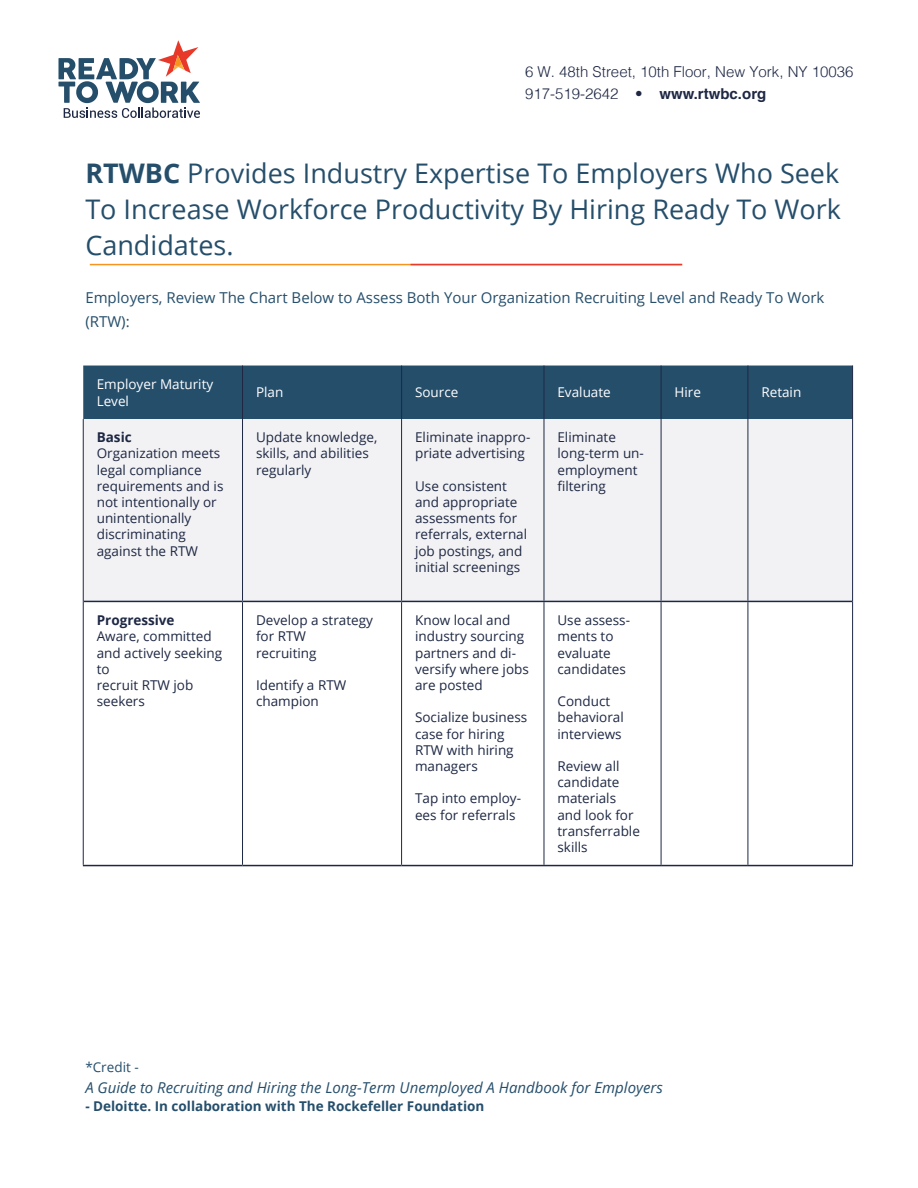
<style>
.page{position:relative;width:918px;height:1188px;background:#fff}
.page>*{position:absolute;margin:0;border:0;box-sizing:border-box;transform-origin:0 0}
.t1{font:27px/36px "Open Sans";color:#254e6b;text-align:justify}
.t2{font:15px/24px "Open Sans";color:#254e6b}
.t3{font:italic 15px "Open Sans";color:#254e6b}
.t4{font:300 15px/22.5px "Helvetica";color:#1e2844}
.t5{font:13.5px/16.2px "Open Sans";color:#1e2844}
.t6{font:700 13.5px "Open Sans";color:#254e6b}
.t7{font:13.5px/16.2px "Open Sans";color:#fff}
.t8{font:700 13.5px "Open Sans";color:#1e2844}
.t9{font:13.5px "Open Sans";color:#254e6b}
.s1{font-weight:700}
</style>
<div class="page">
<svg style="left:58px;top:40px;width:142px;height:78px"></svg>
<hr style="left:90px;top:264px;width:592px;height:1px;background:#f79420">
<hr style="left:411px;top:264px;width:271px;height:1px;background:#e73a2a">
<div style="left:83px;top:366px;width:769px;height:53px;background:#254e6b"></div>
<div style="left:84px;top:419px;width:768px;height:182px;background:#f2f2f4"></div>
<hr style="left:83px;top:865px;width:160px;height:1px;background:#1e2844">
<hr style="left:243px;top:865px;width:159px;height:1px;background:#1e2844">
<hr style="left:402px;top:865px;width:142px;height:1px;background:#1e2844">
<hr style="left:544px;top:865px;width:117px;height:1px;background:#1e2844">
<hr style="left:661px;top:865px;width:87px;height:1px;background:#1e2844">
<hr style="left:748px;top:865px;width:105px;height:1px;background:#1e2844">
<hr style="left:83px;top:419px;width:1px;height:182px;background:#1e2844">
<hr style="left:83px;top:601px;width:1px;height:264px;background:#1e2844">
<hr style="left:242px;top:366px;width:1px;height:53px;background:#1e2844">
<hr style="left:242px;top:419px;width:1px;height:182px;background:#1e2844">
<hr style="left:242px;top:602px;width:1px;height:263px;background:#1e2844">
<hr style="left:401px;top:366px;width:1px;height:53px;background:#1e2844">
<hr style="left:401px;top:419px;width:1px;height:182px;background:#1e2844">
<hr style="left:401px;top:602px;width:1px;height:263px;background:#1e2844">
<hr style="left:544px;top:366px;width:1px;height:53px;background:#1e2844">
<hr style="left:544px;top:419px;width:1px;height:182px;background:#1e2844">
<hr style="left:544px;top:602px;width:1px;height:263px;background:#1e2844">
<hr style="left:661px;top:366px;width:1px;height:53px;background:#1e2844">
<hr style="left:748px;top:366px;width:1px;height:53px;background:#1e2844">
<hr style="left:852px;top:366px;width:1px;height:53px;background:#1e2844">
<hr style="left:661px;top:419px;width:1px;height:182px;background:#1e2844">
<hr style="left:748px;top:419px;width:1px;height:182px;background:#1e2844">
<hr style="left:852px;top:419px;width:1px;height:182px;background:#1e2844">
<hr style="left:661px;top:602px;width:1px;height:263px;background:#1e2844">
<hr style="left:748px;top:602px;width:1px;height:263px;background:#1e2844">
<hr style="left:852px;top:601px;width:1px;height:264px;background:#1e2844">
<hr style="left:84px;top:601px;width:159px;height:1px;background:#1e2844">
<hr style="left:243px;top:601px;width:159px;height:1px;background:#1e2844">
<hr style="left:402px;top:601px;width:142px;height:1px;background:#1e2844">
<hr style="left:544px;top:601px;width:117px;height:1px;background:#1e2844">
<hr style="left:661px;top:601px;width:87px;height:1px;background:#1e2844">
<hr style="left:748px;top:601px;width:104px;height:1px;background:#1e2844">
<p class="t4" style="left:525px;top:59px;width:330px">6 W. 48th Street, 10th Floor, New York, NY 10036<br>917-519-2642 • <span class="s1">www.rtwbc.org</span></p>
<h1 class="t1" style="left:85px;top:154px;width:757px"><span class="s1">RTWBC</span> Provides Industry Expertise To Employers Who Seek To Increase Workforce Productivity By Hiring Ready To Work Candidates.</h1>
<p class="t2" style="left:85px;top:285px;width:741px">Employers, Review The Chart Below to Assess Both Your Organization Recruiting Level and Ready To Work (RTW):</p>
<p class="t7" style="left:97px;top:376px;width:118px">Employer Maturity<br>Level</p>
<p class="t7" style="left:256px;top:384px;width:29px">Plan</p>
<p class="t7" style="left:415px;top:384px;width:45px">Source</p>
<p class="t7" style="left:557px;top:384px;width:55px">Evaluate</p>
<p class="t7" style="left:675px;top:384px;width:28px">Hire</p>
<p class="t7" style="left:761px;top:384px;width:41px">Retain</p>
<p class="t8" style="left:97px;top:428px;width:36px">Basic</p>
<p class="t5" style="left:97px;top:445px;width:128px">Organization meets legal compliance requirements and is not intentionally or unintentionally discriminating against the RTW</p>
<p class="t5" style="left:557px;top:429px;width:88px">Eliminate long-term un&shy;employment filtering</p>
<p class="t5" style="left:256px;top:429px;width:123px">Update knowledge, skills, and abilities regularly</p>
<p class="t5" style="left:415px;top:429px;width:117px">Eliminate inappro&shy;priate advertising</p>
<p class="t5" style="left:415px;top:477px;width:114px">Use consistent and appropriate assessments for referrals, external job postings, and initial screenings</p>
<p class="t8" style="left:97px;top:611px;width:79px">Progressive</p>
<p class="t5" style="left:97px;top:628px;width:127px">Aware, committed and actively seeking to<br>recruit RTW job seekers</p>
<p class="t5" style="left:256px;top:612px;width:118px">Develop a strategy for RTW<br>recruiting</p>
<p class="t5" style="left:256px;top:677px;width:92px">Identify a RTW champion</p>
<p class="t5" style="left:415px;top:612px;width:115px">Know local and industry sourcing partners and di&shy;versify where jobs are posted</p>
<p class="t5" style="left:415px;top:709px;width:114px">Socialize business case for hiring<br>RTW with hiring managers</p>
<p class="t5" style="left:415px;top:790px;width:108px">Tap into employ&shy;ees for referrals</p>
<p class="t5" style="left:557px;top:612px;width:74px">Use assess&shy;ments to evaluate candidates</p>
<p class="t5" style="left:557px;top:693px;width:68px">Conduct behavioral interviews</p>
<p class="t5" style="left:557px;top:758px;width:84px">Review all candidate materials and look for transferrable skills</p>
<p class="t9" style="left:85px;top:1058px;width:55px">*Credit -</p>
<p class="t3" style="left:85px;top:1077px;width:579px">A Guide to Recruiting and Hiring the Long-Term Unemployed A Handbook for Employers</p>
<p class="t6" style="left:85px;top:1097px;width:401px">- Deloitte. In collaboration with The Rockefeller Foundation</p>
</div>
